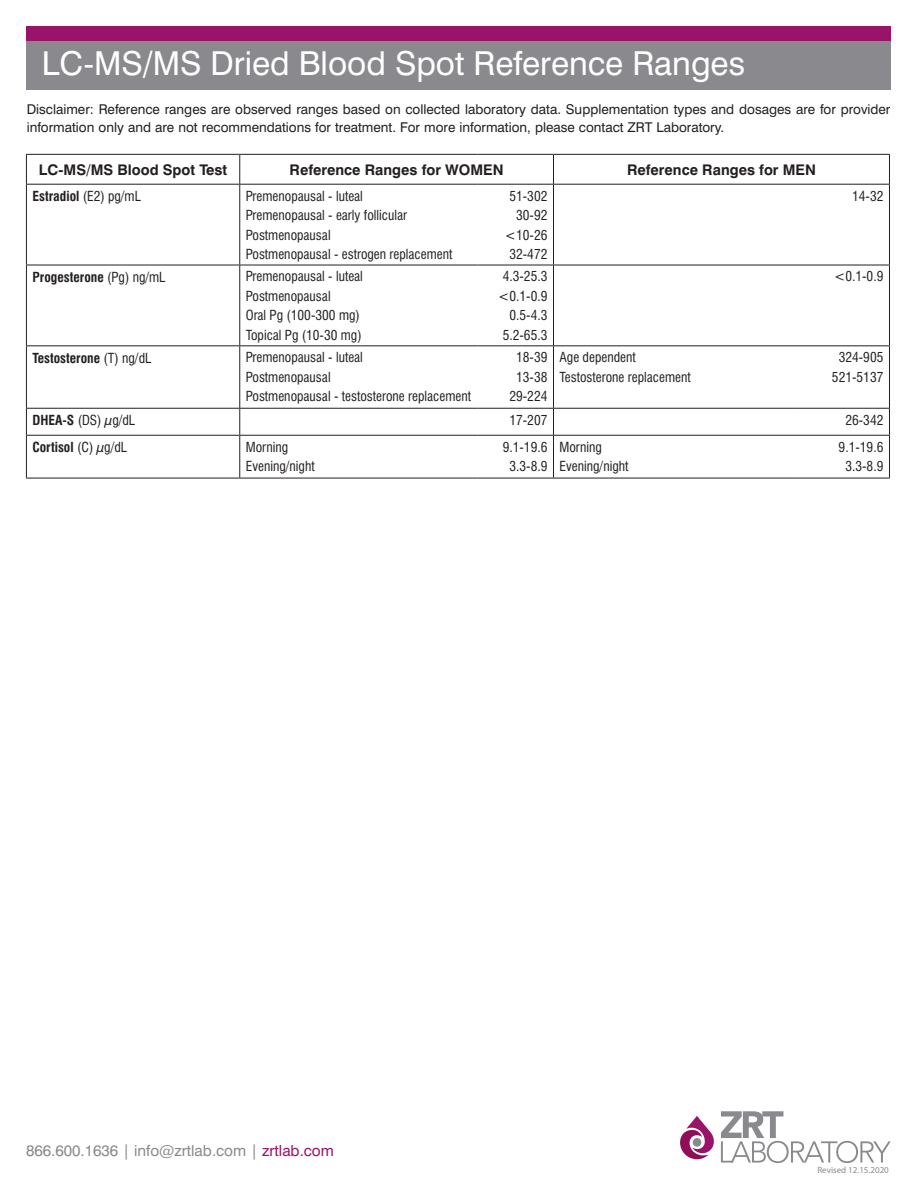
<style>
.page{position:relative;width:918px;height:1188px;background:#fff}
.page>*{position:absolute;margin:0;border:0;box-sizing:border-box;transform-origin:0 0}
.t1{font:33px "Swiss 721 BT";color:#fff}
.t2{font:15.3px "Swiss 721 BT";color:#8a8a8e}
.t3{font:700 14.7px "Swiss 721 BT";color:#231f20}
.t4{font:condensed 13.5px/19.5px "Swiss 721 BT";color:#231f20}
.t5{font:13.5px/18px "Swiss 721 BT";color:#231f20}
.t6{font:700 condensed 13.5px "Swiss 721 BT";color:#231f20}
.t7{font:9px "Myriad Pro";color:#8a8a8e}
.s1{font-weight:400}
.s2{font-weight:700}
.s3{color:#991468}
</style>
<div class="page">
<div style="left:26px;top:35px;width:864px;height:55px;background:#8a8a8e"></div>
<svg style="left:680px;top:1116px;width:34px;height:43px"></svg>
<svg style="left:721px;top:1111px;width:170px;height:52px"></svg>
<div style="left:26px;top:26px;width:864px;height:15px;background:#991468"></div>
<hr style="left:26px;top:154px;width:214px;height:1px;background:#231f20">
<svg style="left:26px;top:155px;width:1px;height:29px"></svg>
<hr style="left:240px;top:154px;width:238px;height:1px;background:#231f20">
<svg style="left:239px;top:155px;width:1px;height:29px"></svg>
<hr style="left:478px;top:154px;width:75px;height:1px;background:#231f20">
<hr style="left:554px;top:154px;width:240px;height:1px;background:#231f20">
<svg style="left:553px;top:155px;width:1px;height:29px"></svg>
<hr style="left:794px;top:154px;width:96px;height:1px;background:#231f20">
<svg style="left:889px;top:155px;width:1px;height:29px"></svg>
<hr style="left:26px;top:184px;width:214px;height:1px;background:#231f20">
<hr style="left:26px;top:185px;width:1px;height:80px;background:#231f20">
<hr style="left:240px;top:184px;width:238px;height:1px;background:#231f20">
<hr style="left:239px;top:185px;width:1px;height:80px;background:#231f20">
<hr style="left:478px;top:184px;width:75px;height:1px;background:#231f20">
<hr style="left:554px;top:184px;width:240px;height:1px;background:#231f20">
<hr style="left:553px;top:185px;width:1px;height:80px;background:#231f20">
<hr style="left:794px;top:184px;width:96px;height:1px;background:#231f20">
<hr style="left:889px;top:185px;width:1px;height:80px;background:#231f20">
<hr style="left:26px;top:265px;width:214px;height:1px;background:#231f20">
<hr style="left:26px;top:265px;width:1px;height:80px;background:#231f20">
<hr style="left:240px;top:265px;width:238px;height:1px;background:#231f20">
<hr style="left:239px;top:265px;width:1px;height:80px;background:#231f20">
<hr style="left:478px;top:265px;width:75px;height:1px;background:#231f20">
<hr style="left:554px;top:265px;width:240px;height:1px;background:#231f20">
<hr style="left:553px;top:265px;width:1px;height:80px;background:#231f20">
<hr style="left:794px;top:265px;width:96px;height:1px;background:#231f20">
<hr style="left:889px;top:265px;width:1px;height:80px;background:#231f20">
<hr style="left:26px;top:345px;width:214px;height:1px;background:#231f20">
<hr style="left:26px;top:346px;width:1px;height:62px;background:#231f20">
<hr style="left:240px;top:345px;width:238px;height:1px;background:#231f20">
<hr style="left:239px;top:346px;width:1px;height:62px;background:#231f20">
<hr style="left:478px;top:345px;width:75px;height:1px;background:#231f20">
<hr style="left:554px;top:345px;width:240px;height:1px;background:#231f20">
<hr style="left:553px;top:346px;width:1px;height:62px;background:#231f20">
<hr style="left:794px;top:345px;width:96px;height:1px;background:#231f20">
<hr style="left:889px;top:346px;width:1px;height:62px;background:#231f20">
<hr style="left:26px;top:408px;width:214px;height:1px;background:#231f20">
<svg style="left:26px;top:409px;width:1px;height:26px"></svg>
<hr style="left:240px;top:408px;width:238px;height:1px;background:#231f20">
<svg style="left:239px;top:409px;width:1px;height:26px"></svg>
<hr style="left:478px;top:408px;width:75px;height:1px;background:#231f20">
<hr style="left:554px;top:408px;width:240px;height:1px;background:#231f20">
<svg style="left:553px;top:409px;width:1px;height:26px"></svg>
<hr style="left:794px;top:408px;width:96px;height:1px;background:#231f20">
<svg style="left:889px;top:409px;width:1px;height:26px"></svg>
<hr style="left:26px;top:435px;width:214px;height:1px;background:#231f20">
<hr style="left:26px;top:436px;width:1px;height:42px;background:#231f20">
<hr style="left:239px;top:436px;width:1px;height:42px;background:#231f20">
<hr style="left:478px;top:435px;width:75px;height:1px;background:#231f20">
<hr style="left:553px;top:436px;width:1px;height:42px;background:#231f20">
<hr style="left:794px;top:435px;width:96px;height:1px;background:#231f20">
<hr style="left:889px;top:436px;width:1px;height:42px;background:#231f20">
<hr style="left:26px;top:478px;width:214px;height:1px;background:#231f20">
<hr style="left:478px;top:478px;width:75px;height:1px;background:#231f20">
<hr style="left:794px;top:478px;width:96px;height:1px;background:#231f20">
<hr style="left:554px;top:435px;width:240px;height:1px;background:#231f20">
<hr style="left:554px;top:478px;width:240px;height:1px;background:#231f20">
<hr style="left:240px;top:435px;width:238px;height:1px;background:#231f20">
<hr style="left:240px;top:478px;width:238px;height:1px;background:#231f20">
<p class="t1" style="left:42px;top:43px;width:705px">LC-MS/MS Dried Blood Spot Reference Ranges</p>
<p class="t5" style="left:27px;top:101px;width:865px">Disclaimer: Reference ranges are observed ranges based on collected laboratory data. Supplementation types and dosages are for provider information only and are not recommendations for treatment. For more information, please contact ZRT Laboratory.</p>
<p class="t3" style="left:39px;top:161px;width:190px">LC-MS/MS Blood Spot Test</p>
<p class="t3" style="left:290px;top:161px;width:216px">Reference Ranges for WOMEN</p>
<p class="t3" style="left:627px;top:161px;width:190px">Reference Ranges for MEN</p>
<p class="t6" style="left:32px;top:188px;width:110px">Estradiol <span class="s1">(E2) pg/mL</span></p>
<p class="t4" style="left:246px;top:186px;width:119px">Premenopausal - luteal</p>
<p class="t4" style="left:246px;top:205px;width:163px">Premenopausal - early follicular</p>
<p class="t4" style="left:246px;top:225px;width:86px">Postmenopausal</p>
<p class="t4" style="left:246px;top:244px;width:208px">Postmenopausal - estrogen replacement</p>
<p class="t4" style="left:509px;top:186px;width:40px">51-302</p>
<p class="t4" style="left:516px;top:205px;width:33px">30-92</p>
<p class="t4" style="left:505px;top:225px;width:44px">&lt;10-26</p>
<p class="t4" style="left:509px;top:244px;width:40px">32-472</p>
<p class="t4" style="left:852px;top:186px;width:33px">14-32</p>
<p class="t6" style="left:32px;top:269px;width:135px">Progesterone <span class="s1">(Pg) ng/mL</span></p>
<p class="t4" style="left:246px;top:267px;width:119px">Premenopausal - luteal</p>
<p class="t4" style="left:246px;top:286px;width:117px">Postmenopausal<br>Oral Pg (100-300 mg)<br>Topical Pg (10-30 mg)</p>
<p class="t6" style="left:32px;top:350px;width:121px">Testosterone <span class="s1">(T) ng/dL</span></p>
<p class="t4" style="left:246px;top:347px;width:119px">Premenopausal - luteal</p>
<p class="t4" style="left:246px;top:367px;width:86px">Postmenopausal</p>
<p class="t4" style="left:246px;top:386px;width:227px">Postmenopausal - testosterone replacement</p>
<p class="t4" style="left:503px;top:267px;width:46px">4.3-25.3</p>
<p class="t4" style="left:498px;top:286px;width:51px">&lt;0.1-0.9</p>
<p class="t4" style="left:509px;top:306px;width:40px">0.5-4.3</p>
<p class="t4" style="left:503px;top:325px;width:46px">5.2-65.3</p>
<p class="t4" style="left:516px;top:347px;width:33px">18-39</p>
<p class="t4" style="left:516px;top:367px;width:33px">13-38</p>
<p class="t4" style="left:509px;top:386px;width:40px">29-224</p>
<p class="t4" style="left:560px;top:347px;width:78px">Age dependent</p>
<p class="t4" style="left:560px;top:367px;width:133px">Testosterone replacement</p>
<p class="t4" style="left:834px;top:267px;width:51px">&lt;0.1-0.9</p>
<p class="t4" style="left:839px;top:347px;width:46px">324-905</p>
<p class="t4" style="left:832px;top:367px;width:53px">521-5137</p>
<p class="t4" style="left:32px;top:410px;width:104px"><span class="s2">DHEA-S</span> (DS) μg/dL</p>
<p class="t4" style="left:509px;top:410px;width:40px">17-207</p>
<p class="t4" style="left:845px;top:410px;width:40px">26-342</p>
<p class="t6" style="left:32px;top:439px;width:96px">Cortisol <span class="s1">(C) μg/dL</span></p>
<p class="t4" style="left:246px;top:437px;width:44px">Morning</p>
<p class="t4" style="left:246px;top:456px;width:70px">Evening/night</p>
<p class="t4" style="left:503px;top:437px;width:46px">9.1-19.6</p>
<p class="t4" style="left:509px;top:456px;width:40px">3.3-8.9</p>
<p class="t4" style="left:839px;top:437px;width:46px">9.1-19.6</p>
<p class="t4" style="left:845px;top:456px;width:40px">3.3-8.9</p>
<p class="t4" style="left:560px;top:437px;width:44px">Morning</p>
<p class="t4" style="left:560px;top:456px;width:70px">Evening/night</p>
<p class="t2" style="left:26px;top:1141px;width:309px">866.600.1636 | info@zrtlab.com | <span class="s3">zrtlab.com</span></p>
<p class="t7" style="left:817px;top:1165px;width:73px">Revised 12.15.2020</p>
</div>
